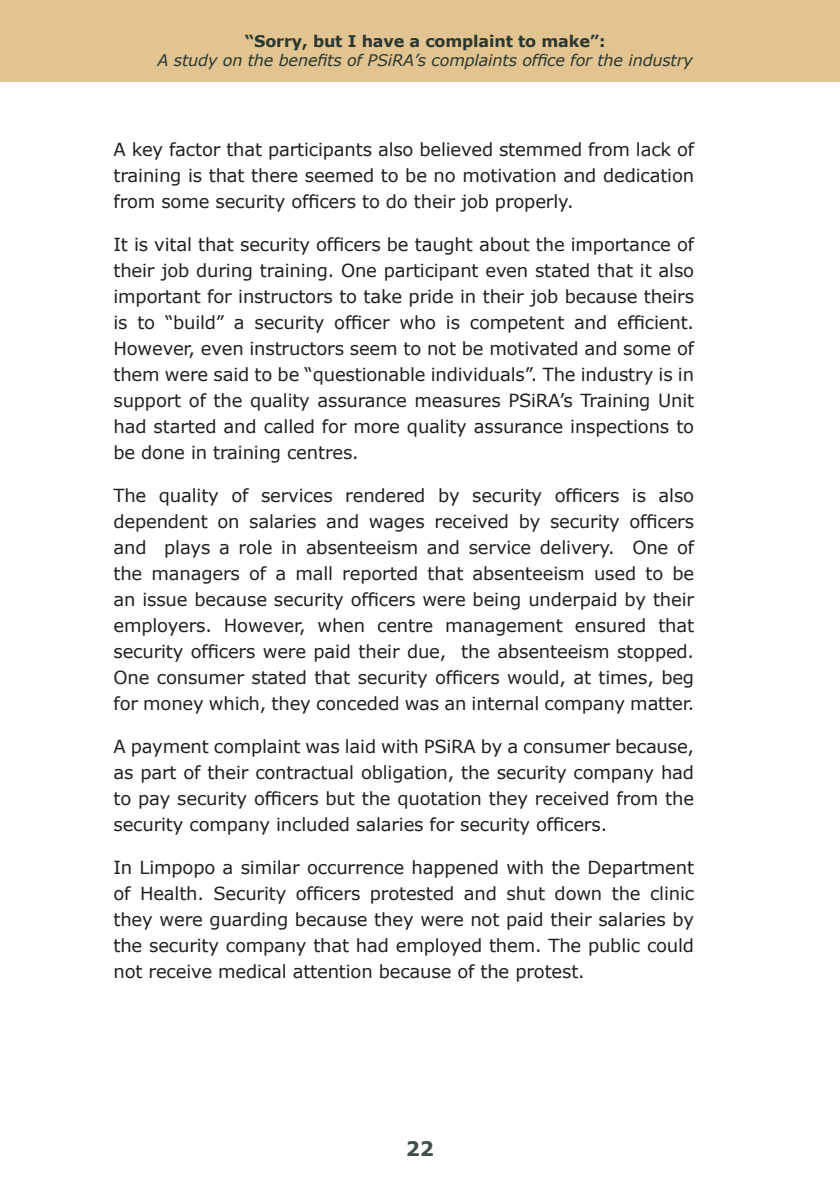
<style>
.page{position:relative;width:840px;height:1191px;background:#fff}
.page>*{position:absolute;margin:0;border:0;box-sizing:border-box;transform-origin:0 0}
.t1{font:700 20px "Verdana";color:#424e48}
.t2{font:18px/26px "Verdana";letter-spacing:-.01em;color:#231f20;text-align:justify}
.t3{font:italic 16px "Verdana";letter-spacing:-.01em;color:#2b3731}
.t4{font:700 16px "Verdana";letter-spacing:-.01em;color:#2b3731}
</style>
<div class="page">
<div style="left:0;top:0;width:839px;height:82px;background:#e2c491"></div>
<p class="t4" style="left:245px;top:30px;width:362px">“Sorry, but I have a complaint to make”:</p>
<p class="t3" style="left:157px;top:50px;width:536px">A study on the benefits of PSiRA’s complaints office for the industry</p>
<p class="t2" style="left:113px;top:136px;width:582px">A key factor that participants also believed stemmed from lack of training is that there seemed to be no motivation and dedication from some security officers to do their job properly.</p>
<p class="t2" style="left:113px;top:231px;width:582px">It is vital that security officers be taught about the importance of their job during training. One participant even stated that it also important for instructors to take pride in their job because theirs is to “build” a security officer who is competent and efficient.<br>However, even instructors seem to not be motivated and some of them were said to be “questionable individuals”. The industry is in support of the quality assurance measures PSiRA’s Training Unit had started and called for more quality assurance inspections to be done in training centres.</p>
<p class="t2" style="left:113px;top:482px;width:582px">The quality of services rendered by security officers is also dependent on salaries and wages received by security officers and plays a role in absenteeism and service delivery. One of the managers of a mall reported that absenteeism used to be an issue because security officers were being underpaid by their employers. However, when centre management ensured that security officers were paid their due, the absenteeism stopped.<br>One consumer stated that security officers would, at times, beg for money which, they conceded was an internal company matter.</p>
<p class="t2" style="left:113px;top:733px;width:582px">A payment complaint was laid with PSiRA by a consumer because, as part of their contractual obligation, the security company had to pay security officers but the quotation they received from the security company included salaries for security officers.</p>
<p class="t2" style="left:113px;top:854px;width:582px">In Limpopo a similar occurrence happened with the Department of Health. Security officers protested and shut down the clinic they were guarding because they were not paid their salaries by the security company that had employed them. The public could not receive medical attention because of the protest.</p>
<p class="t1" style="left:405px;top:1135px;width:30px">22</p>
</div>
